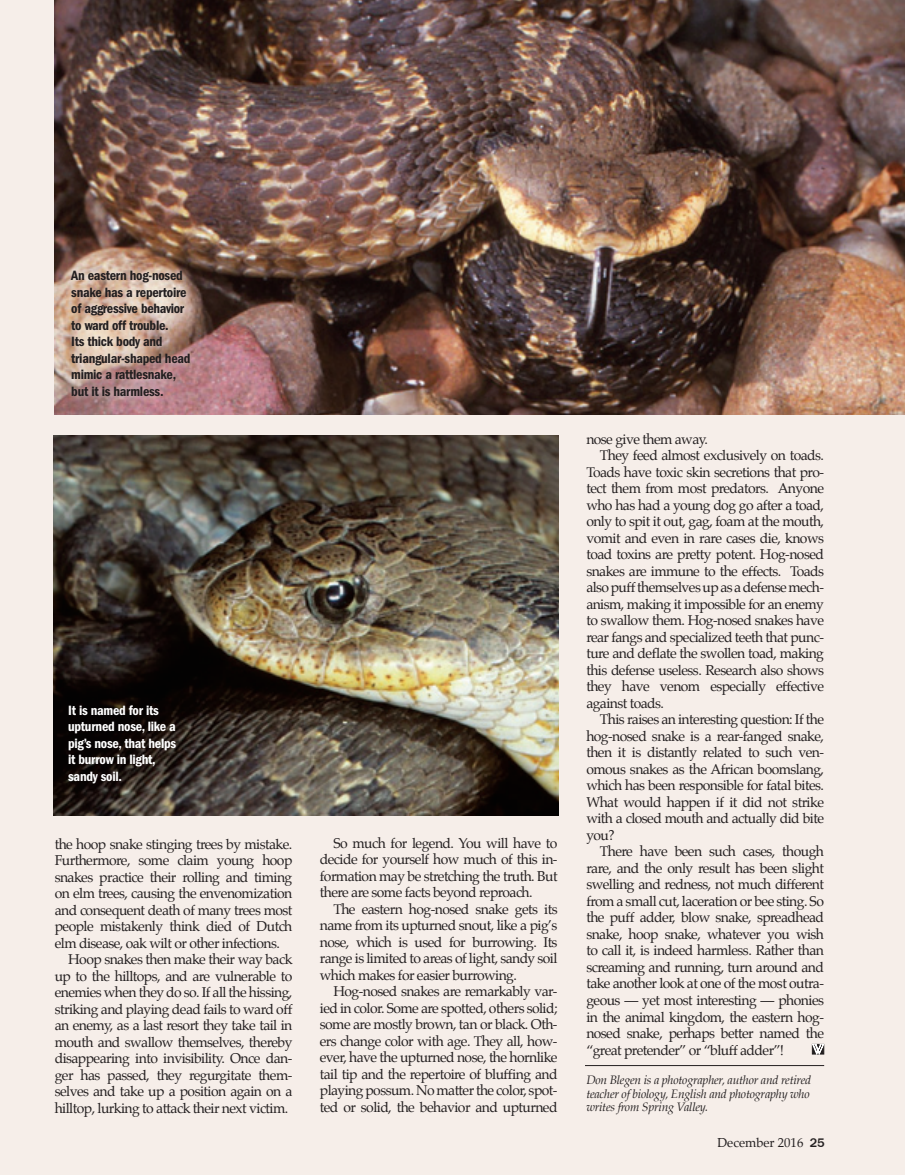
<style>
.page{position:relative;width:905px;height:1175px;background:#fff}
.page>*{position:absolute;margin:0;border:0;box-sizing:border-box;transform-origin:0 0}
.t1{font:13.95px/16.5px "Palatino";letter-spacing:-.04em;color:#231f20;text-align:justify}
.t2{font:600 condensed 13.95px/16.5px "Franklin Gothic";letter-spacing:-.02em;color:#231f20}
.t3{font:600 condensed 13.95px/16.5px "Franklin Gothic";letter-spacing:-.02em;color:#fff}
.t4{font:12.75px "Palatino";color:#231f20}
.t5{font:italic 12px/13.5px "Palatino";letter-spacing:-.02em;color:#231f20}
.s1{font-family:"Franklin Gothic";font-weight:500}
</style>
<div class="page">
<div style="left:0;top:0;width:904px;height:1174px;background:#f6eee9"></div>
<svg style="left:812px;top:1043px;width:12px;height:11px"></svg>
<hr style="left:585px;top:1065px;width:239px;height:1px;background:#231f20">
<img style="left:54px;top:0;width:850px;height:414px">
<img style="left:53px;top:435px;width:505px;height:380px">
<div style="left:62px;top:262px;width:137px;height:143px;background:#fff;opacity:.75"></div>
<p class="t2" style="left:71px;top:267px;width:121px">An eastern hog-nosed snake has a repertoire of aggressive behavior to ward off trouble.<br>Its thick body and triangular-shaped head mimic a rattlesnake, but it is harmless.</p>
<p class="t3" style="left:68px;top:702px;width:109px">It is named for its upturned nose, like a pig’s nose, that helps it burrow in light, sandy soil.</p>
<p class="t1" style="left:55px;top:835px;width:239px">the hoop snake stinging trees by mistake.</p>
<p class="t1" style="left:55px;top:852px;width:239px">Furthermore, some claim young hoop</p>
<p class="t1" style="left:55px;top:868px;width:239px">snakes practice their rolling and timing</p>
<p class="t1" style="left:55px;top:885px;width:239px">on elm trees, causing the envenomization</p>
<p class="t1" style="left:55px;top:901px;width:239px">and consequent death of many trees most</p>
<p class="t1" style="left:55px;top:918px;width:239px">people mistakenly think died of Dutch</p>
<p class="t1" style="left:55px;top:934px;width:227px">elm disease, oak wilt or other infections.</p>
<p class="t1" style="left:68px;top:951px;width:226px">Hoop snakes then make their way back</p>
<p class="t1" style="left:55px;top:967px;width:239px">up to the hilltops, and are vulnerable to</p>
<p class="t1" style="left:55px;top:984px;width:239px">enemies when they do so. If all the hissing,</p>
<p class="t1" style="left:55px;top:1000px;width:239px">striking and playing dead fails to ward off</p>
<p class="t1" style="left:55px;top:1017px;width:239px">an enemy, as a last resort they take tail in</p>
<p class="t1" style="left:55px;top:1033px;width:239px">mouth and swallow themselves, thereby</p>
<p class="t1" style="left:55px;top:1050px;width:239px">disappearing into invisibility. Once dan-</p>
<p class="t1" style="left:55px;top:1066px;width:239px">ger has passed, they regurgitate them-</p>
<p class="t1" style="left:55px;top:1083px;width:239px">selves and take up a position again on a</p>
<p class="t1" style="left:55px;top:1099px;width:235px">hilltop, lurking to attack their next victim.</p>
<p class="t1" style="left:320px;top:834px;width:239px;text-indent:14px">So much for legend. You will have to decide for yourself how much of this in&shy;formation may be stretching the truth. But there are some facts beyond reproach.</p>
<p class="t1" style="left:320px;top:900px;width:239px;text-indent:14px">The eastern hog-nosed snake gets its name from its upturned snout, like a pig’s nose, which is used for burrowing. Its range is limited to areas of light, sandy soil which makes for easier burrowing.</p>
<p class="t1" style="left:320px;top:983px;width:239px;text-indent:13px">Hog-nosed snakes are remarkably var&shy;ied in color. Some are spotted, others solid; some are mostly brown, tan or black. Oth&shy;ers change color with age. They all, how&shy;ever, have the upturned nose, the hornlike tail tip and the repertoire of bluffing and playing possum. No matter the color, spot&shy;ted or solid, the behavior and upturned</p>
<p class="t1" style="left:586px;top:430px;width:123px">nose give them away.</p>
<p class="t1" style="left:600px;top:447px;width:226px">They feed almost exclusively on toads.</p>
<p class="t1" style="left:586px;top:463px;width:239px">Toads have toxic skin secretions that pro-</p>
<p class="t1" style="left:586px;top:480px;width:239px">tect them from most predators. Anyone</p>
<p class="t1" style="left:586px;top:496px;width:239px">who has had a young dog go after a toad,</p>
<p class="t1" style="left:586px;top:513px;width:239px">only to spit it out, gag, foam at the mouth,</p>
<p class="t1" style="left:586px;top:529px;width:239px">vomit and even in rare cases die, knows</p>
<p class="t1" style="left:586px;top:546px;width:239px">toad toxins are pretty potent. Hog-nosed</p>
<p class="t1" style="left:586px;top:562px;width:239px">snakes are immune to the effects. Toads</p>
<p class="t1" style="left:586px;top:579px;width:239px">also puff themselves up as a defense mech-</p>
<p class="t1" style="left:586px;top:595px;width:239px">anism, making it impossible for an enemy</p>
<p class="t1" style="left:586px;top:612px;width:239px">to swallow them. Hog-nosed snakes have</p>
<p class="t1" style="left:586px;top:628px;width:239px">rear fangs and specialized teeth that punc-</p>
<p class="t1" style="left:586px;top:645px;width:239px">ture and deflate the swollen toad, making</p>
<p class="t1" style="left:586px;top:661px;width:239px">this defense useless. Research also shows</p>
<p class="t1" style="left:586px;top:678px;width:239px">they have venom especially effective</p>
<p class="t1" style="left:586px;top:694px;width:79px">against toads.</p>
<p class="t1" style="left:600px;top:711px;width:226px">This raises an interesting question: If the</p>
<p class="t1" style="left:586px;top:727px;width:239px">hog-nosed snake is a rear-fanged snake,</p>
<p class="t1" style="left:586px;top:744px;width:239px">then it is distantly related to such ven-</p>
<p class="t1" style="left:586px;top:760px;width:239px">omous snakes as the African boomslang,</p>
<p class="t1" style="left:586px;top:777px;width:239px">which has been responsible for fatal bites.</p>
<p class="t1" style="left:586px;top:793px;width:239px">What would happen if it did not strike</p>
<p class="t1" style="left:586px;top:810px;width:239px">with a closed mouth and actually did bite</p>
<p class="t1" style="left:586px;top:826px;width:30px">you?</p>
<p class="t1" style="left:600px;top:843px;width:226px">There have been such cases, though</p>
<p class="t1" style="left:586px;top:859px;width:239px">rare, and the only result has been slight</p>
<p class="t1" style="left:586px;top:876px;width:239px">swelling and redness, not much different</p>
<p class="t1" style="left:586px;top:892px;width:239px">from a small cut, laceration or bee sting. So</p>
<p class="t1" style="left:586px;top:909px;width:239px">the puff adder, blow snake, spreadhead</p>
<p class="t1" style="left:586px;top:925px;width:239px">snake, hoop snake, whatever you wish</p>
<p class="t1" style="left:586px;top:942px;width:239px">to call it, is indeed harmless. Rather than</p>
<p class="t1" style="left:586px;top:959px;width:239px">screaming and running, turn around and</p>
<p class="t1" style="left:586px;top:975px;width:239px">take another look at one of the most outra-</p>
<p class="t1" style="left:586px;top:992px;width:239px">geous — yet most interesting — phonies</p>
<p class="t1" style="left:586px;top:1008px;width:239px">in the animal kingdom, the eastern hog-</p>
<p class="t1" style="left:586px;top:1025px;width:239px">nosed snake, perhaps better named the</p>
<p class="t1" style="left:586px;top:1041px;width:199px">“great pretender” or “bluff adder”!</p>
<p class="t5" style="left:586px;top:1073px;width:226px">Don Blegen is a photographer, author and retired teacher of biology, English and photography who writes from Spring Valley.</p>
<p class="t4" style="left:717px;top:1131px;width:109px">December 2016 <span class="s1">25</span></p>
</div>
